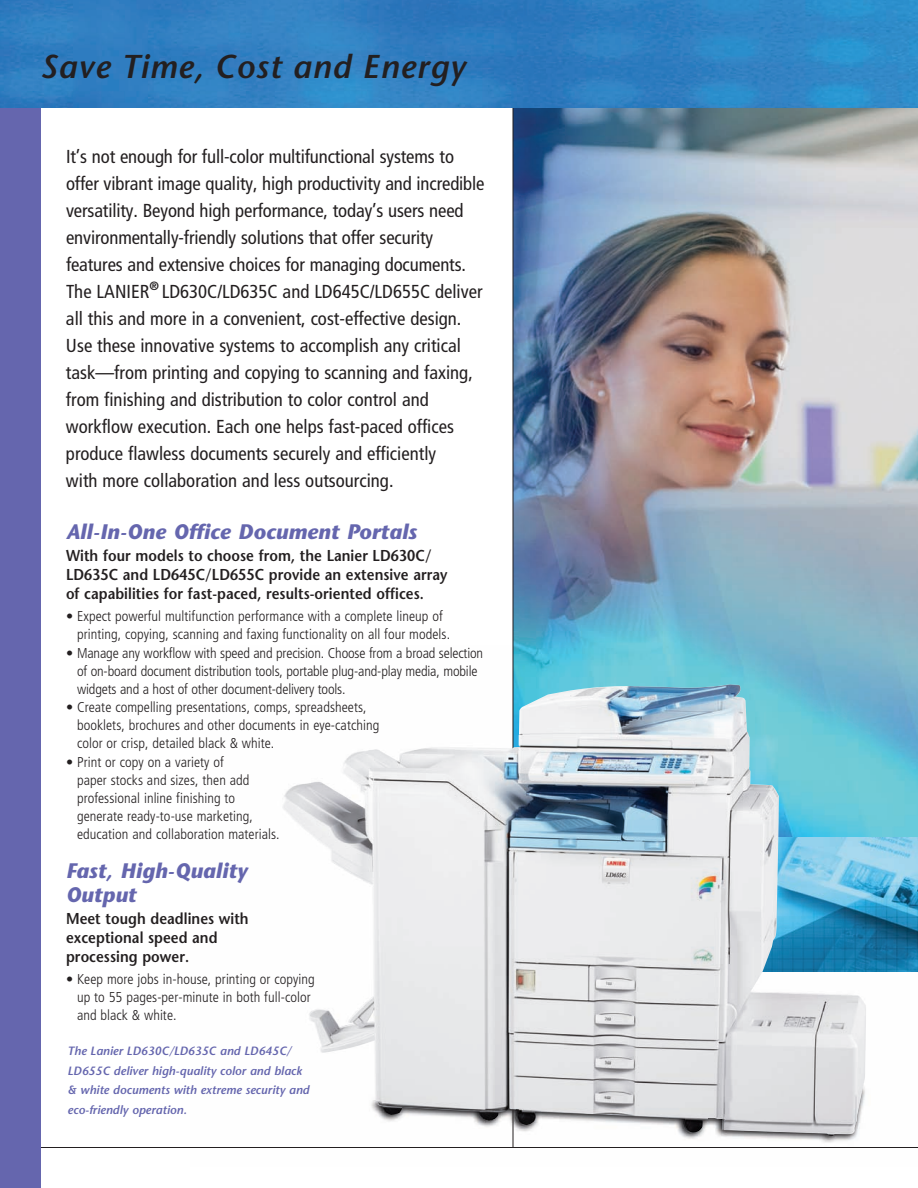
<style>
.page{position:relative;width:918px;height:1188px;background:#fff}
.page>*{position:absolute;margin:0;border:0;box-sizing:border-box;transform-origin:0 0}
.t1{font:italic 600 33px "Stone Sans Std";letter-spacing:.03em;color:#231f20}
.t2{font:italic 700 21px/24.8px "Stone Sans Std";letter-spacing:.005em;color:#6566ae}
.t3{font:condensed 18.75px/27px "Frutiger LT Std";color:#231f20}
.t4{font:600 15.75px/18.8px "Stone Sans Std";letter-spacing:.005em;color:#231f20;scale:.9 1}
.t5{font:300 condensed 14.25px/18px "Frutiger LT Std";letter-spacing:.005em;color:#231f20}
.t6{font:italic 600 12px/19.5px "Stone Sans Std";color:#6566ae}
</style>
<div class="page">
<img style="left:512px;top:645px;width:354px;height:502px">
<img style="left:514px;top:108px;width:404px;height:729px">
<img style="left:828px;top:837px;width:90px;height:135px">
<hr style="left:513px;top:101px;width:1px;height:1047px;background:#231f20">
<hr style="left:34px;top:1147px;width:884px;height:1px;background:#231f20">
<div style="left:0;top:105px;width:40px;height:1083px;background:#6566ae"></div>
<img style="left:0;top:0;width:918px;height:108px">
<img style="left:283px;top:685px;width:545px;height:450px">
<h1 class="t1" style="left:40px;top:47px;width:427px">Save Time, Cost and Energy</h1>
<p class="t3" style="left:66px;top:143px;width:420px">It’s not enough for full-color multifunctional systems to offer vibrant image quality, high productivity and incredible versatility. Beyond high performance, today’s users need environmentally-friendly solutions that offer security features and extensive choices for managing documents.<br>The LANIER<sup>®</sup> LD630C/LD635C and LD645C/LD655C deliver all this and more in a convenient, cost-effective design.<br>Use these innovative systems to accomplish any critical task—from printing and copying to scanning and faxing, from finishing and distribution to color control and workflow execution. Each one helps fast-paced offices produce flawless documents securely and efficiently<br>with more collaboration and less outsourcing.</p>
<h2 class="t2" style="left:66px;top:519px;width:353px">All-In-One Office Document Portals</h2>
<p class="t4" style="left:66px;top:546px;width:426px">With four models to choose from, the Lanier LD630C/<br>LD635C and LD645C/LD655C provide an extensive array of capabilities for fast-paced, results-oriented offices.</p>
<p class="t5" style="left:77px;top:607px;width:375px;text-indent:-11px">• Expect powerful multifunction performance with a complete lineup of printing, copying, scanning and faxing functionality on all four models.</p>
<p class="t5" style="left:77px;top:644px;width:408px;text-indent:-11px">• Manage any workflow with speed and precision. Choose from a broad selection of on-board document distribution tools, portable plug-and-play media, mobile widgets and a host of other document-delivery tools.</p>
<p class="t5" style="left:77px;top:698px;width:304px;text-indent:-11px">• Create compelling presentations, comps, spreadsheets, booklets, brochures and other documents in eye-catching color or crisp, detailed black &amp; white.</p>
<p class="t5" style="left:77px;top:753px;width:204px;text-indent:-11px">• Print or copy on a variety of<br>paper stocks and sizes, then add professional inline finishing to generate ready-to-use marketing, education and collaboration materials.</p>
<h2 class="t2" style="left:66px;top:858px;width:184px">Fast, High-Quality<br>Output</h2>
<p class="t4" style="left:66px;top:910px;width:205px">Meet tough deadlines with exceptional speed and processing power.</p>
<p class="t5" style="left:77px;top:971px;width:239px;text-indent:-11px">• Keep more jobs in-house, printing or copying up to 55 pages-per-minute in both full-color and black &amp; white.</p>
<p class="t6" style="left:68px;top:1041px;width:244px">The Lanier LD630C/LD635C and LD645C/ LD655C deliver high-quality color and black &amp; white documents with extreme security and eco-friendly operation.</p>
</div>
